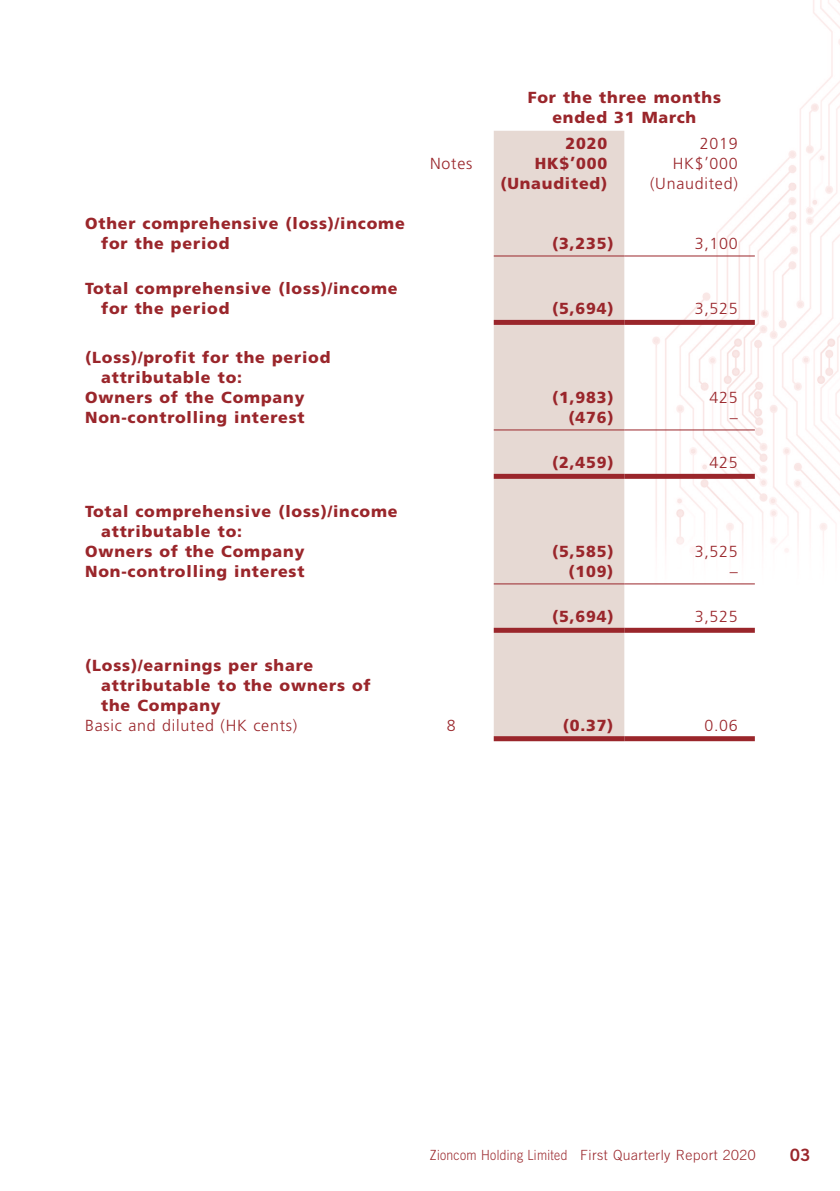
<style>
.page{position:relative;width:840px;height:1191px;background:#fff}
.page>*{position:absolute;margin:0;border:0;box-sizing:border-box;transform-origin:0 0}
.t1{font:17px "Trade Gothic LT Std Bd 2";color:#9a262b}
.t2{font:900 16px/20px "Frutiger LT Std";letter-spacing:.05em;color:#9a262b}
.t3{font:300 16px "Frutiger LT Std";letter-spacing:.05em;color:#9a262b}
.t4{font:300 14px "Trade Gothic LT Std";letter-spacing:.035em;color:#9a262b;scale:.87 1}
</style>
<div class="page">
<img style="left:493px;top:0;width:346px;height:742px">
<div style="left:493px;top:131px;width:131px;height:605px;background:#e6d9d3"></div>
<hr style="left:493px;top:255px;width:131px;height:1px;background:#9a262b">
<hr style="left:624px;top:255px;width:130px;height:1px;background:#9a262b">
<div style="left:493px;top:320px;width:131px;height:5px;background:#9a262b"></div>
<div style="left:624px;top:320px;width:130px;height:5px;background:#9a262b"></div>
<hr style="left:493px;top:429px;width:131px;height:1px;background:#9a262b">
<hr style="left:624px;top:429px;width:130px;height:1px;background:#9a262b">
<div style="left:493px;top:474px;width:131px;height:5px;background:#9a262b"></div>
<div style="left:624px;top:474px;width:130px;height:5px;background:#9a262b"></div>
<hr style="left:493px;top:583px;width:131px;height:1px;background:#9a262b">
<hr style="left:624px;top:583px;width:130px;height:1px;background:#9a262b">
<div style="left:493px;top:628px;width:131px;height:5px;background:#9a262b"></div>
<div style="left:624px;top:628px;width:130px;height:5px;background:#9a262b"></div>
<div style="left:493px;top:736px;width:131px;height:5px;background:#9a262b"></div>
<div style="left:624px;top:736px;width:130px;height:5px;background:#9a262b"></div>
<p class="t2" style="left:527px;top:87px;width:195px;text-align:center">For the three months ended 31 March</p>
<p class="t2" style="left:565px;top:133px;width:43px">2020</p>
<p class="t3" style="left:699px;top:134px;width:39px">2019</p>
<p class="t2" style="left:101px;top:213px;width:305px;text-indent:-16px">Other comprehensive (loss)/income for the period</p>
<p class="t2" style="left:101px;top:279px;width:298px;text-indent:-16px">Total comprehensive (loss)/income for the period</p>
<p class="t3" style="left:430px;top:154px;width:44px">Notes</p>
<p class="t2" style="left:534px;top:153px;width:74px">HK$’000</p>
<p class="t3" style="left:672px;top:154px;width:67px">HK$’000</p>
<p class="t2" style="left:500px;top:173px;width:108px">(Unaudited)</p>
<p class="t3" style="left:649px;top:174px;width:89px">(Unaudited)</p>
<p class="t2" style="left:551px;top:233px;width:63px">(3,235)</p>
<p class="t3" style="left:694px;top:234px;width:45px">3,100</p>
<p class="t2" style="left:551px;top:299px;width:63px">(5,694)</p>
<p class="t3" style="left:694px;top:300px;width:45px">3,525</p>
<p class="t2" style="left:85px;top:347px;width:247px">(Loss)/profit for the period</p>
<p class="t2" style="left:101px;top:367px;width:142px">attributable to:</p>
<p class="t2" style="left:85px;top:387px;width:221px">Owners of the Company</p>
<p class="t2" style="left:551px;top:387px;width:63px">(1,983)</p>
<p class="t3" style="left:709px;top:388px;width:30px">425</p>
<p class="t2" style="left:85px;top:407px;width:221px">Non-controlling interest</p>
<p class="t2" style="left:568px;top:407px;width:47px">(476)</p>
<p class="t3" style="left:729px;top:408px;width:9px">–</p>
<p class="t2" style="left:551px;top:452px;width:63px">(2,459)</p>
<p class="t3" style="left:709px;top:454px;width:30px">425</p>
<p class="t2" style="left:85px;top:501px;width:314px">Total comprehensive (loss)/income</p>
<p class="t2" style="left:101px;top:521px;width:142px">attributable to:</p>
<p class="t2" style="left:85px;top:541px;width:221px">Owners of the Company</p>
<p class="t2" style="left:551px;top:541px;width:63px">(5,585)</p>
<p class="t3" style="left:694px;top:542px;width:45px">3,525</p>
<p class="t2" style="left:85px;top:561px;width:221px">Non-controlling interest</p>
<p class="t2" style="left:568px;top:561px;width:47px">(109)</p>
<p class="t3" style="left:729px;top:562px;width:9px">–</p>
<p class="t2" style="left:551px;top:606px;width:63px">(5,694)</p>
<p class="t3" style="left:694px;top:607px;width:45px">3,525</p>
<p class="t2" style="left:101px;top:655px;width:271px;text-indent:-16px">(Loss)/earnings per share attributable to the owners of the Company</p>
<p class="t3" style="left:85px;top:716px;width:213px">Basic and diluted (HK cents)</p>
<p class="t3" style="left:446px;top:716px;width:10px">8</p>
<p class="t2" style="left:562px;top:715px;width:52px">(0.37)</p>
<p class="t3" style="left:704px;top:716px;width:35px">0.06</p>
<p class="t4" style="left:429px;top:1146px;width:375px">Zioncom Holding Limited First Quarterly Report 2020</p>
<p class="t1" style="left:789px;top:1144px;width:22px">03</p>
</div>
